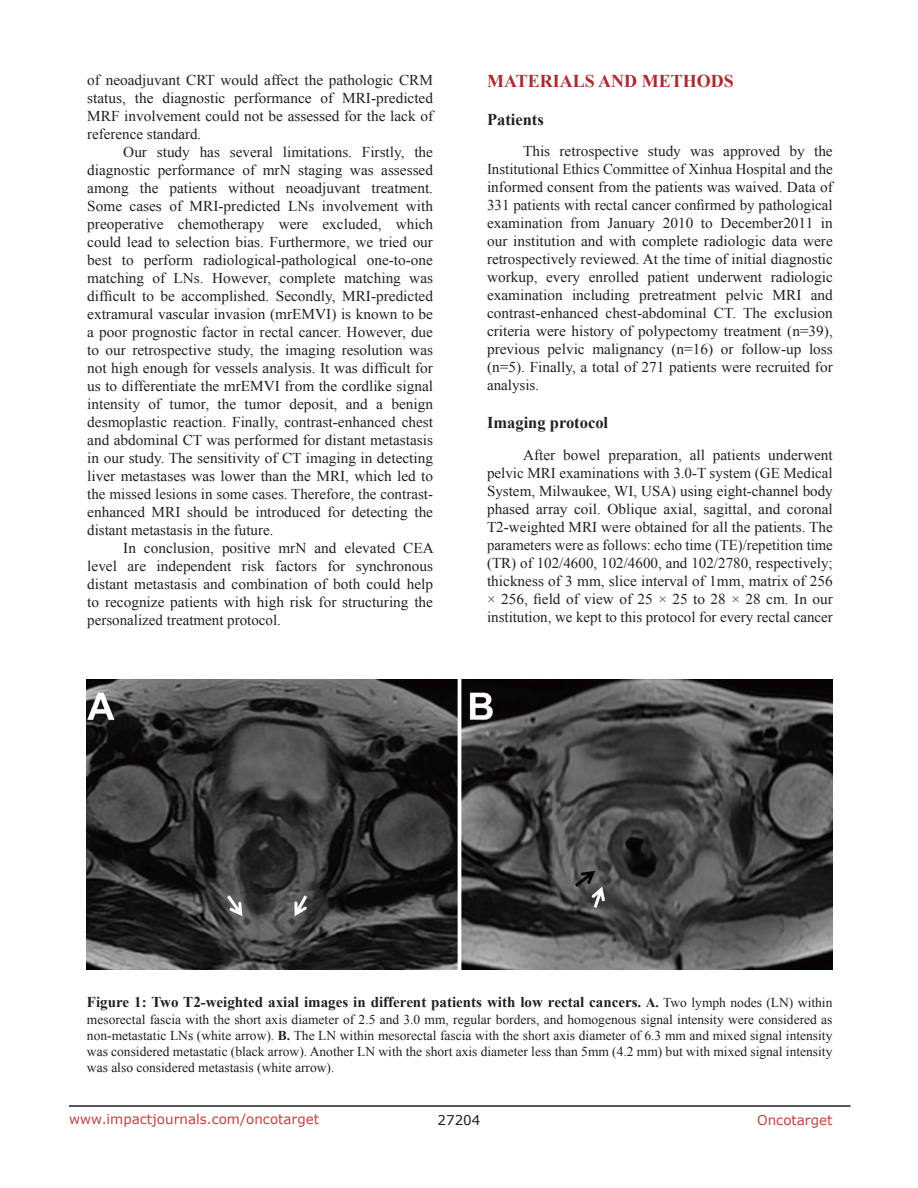
<style>
.page{position:relative;width:918px;height:1188px;background:#fff}
.page>*{position:absolute;margin:0;border:0;box-sizing:border-box;transform-origin:0 0}
.Heading{font:700 18px "Times New Roman";color:#ac2b31}
.SubHeading{font:700 16.5px "Times New Roman";color:#231f20}
.BodyText{font:15px/18px "Times New Roman";color:#231f20;text-align:justify}
.figuretext{font:700 15px "Times New Roman";color:#231f20}
.figuretext-2{font:13.5px/16.2px "Times New Roman";color:#231f20;text-align:justify}
.t1{font:13.5px "Verdana";color:#c24141}
.t2{font:13.5px "Verdana";color:#231f20}
.s1{font-size:13.5px}
.s2{font-weight:400;font-size:13.5px}
.s3{font-weight:700}
</style>
<div class="page">
<hr style="left:69px;top:1105px;width:781px;height:2px;background:#231f20">
<img style="left:87px;top:679px;width:745px;height:291px">
<p class="BodyText" style="left:87px;top:71px;width:347px">of neoadjuvant CRT would affect the pathologic CRM status, the diagnostic performance of MRI-predicted MRF involvement could not be assessed for the lack of reference standard.</p>
<p class="BodyText" style="left:87px;top:143px;width:347px;text-indent:36px">Our study has several limitations. Firstly, the diagnostic performance of mrN staging was assessed among the patients without neoadjuvant treatment.<br>Some cases of MRI-predicted LNs involvement with preoperative chemotherapy were excluded, which could lead to selection bias. Furthermore, we tried our best to perform radiological-pathological one-to-one matching of LNs. However, complete matching was difficult to be accomplished. Secondly, MRI-predicted extramural vascular invasion (mrEMVI) is known to be a poor prognostic factor in rectal cancer. However, due to our retrospective study, the imaging resolution was not high enough for vessels analysis. It was difficult for us to differentiate the mrEMVI from the cordlike signal intensity of tumor, the tumor deposit, and a benign desmoplastic reaction. Finally, contrast-enhanced chest and abdominal CT was performed for distant metastasis in our study. The sensitivity of CT imaging in detecting liver metastases was lower than the MRI, which led to the missed lesions in some cases. Therefore, the contrast&shy;enhanced MRI should be introduced for detecting the distant metastasis in the future.</p>
<p class="BodyText" style="left:87px;top:539px;width:348px;text-indent:36px">In conclusion, positive mrN and elevated CEA level are independent risk factors for synchronous distant metastasis and combination of both could help to recognize patients with high risk for structuring the personalized treatment protocol.</p>
<p class="Heading" style="left:487px;top:69px;width:248px">MATERIALS AND METHODS</p>
<p class="SubHeading" style="left:487px;top:108px;width:58px">Patients</p>
<p class="BodyText" style="left:487px;top:142px;width:347px;text-indent:36px">This retrospective study was approved by the Institutional Ethics Committee of Xinhua Hospital and the informed consent from the patients was waived. Data of 331 patients with rectal cancer confirmed by pathological examination from January 2010 to December2011 in our institution and with complete radiologic data were retrospectively reviewed. At the time of initial diagnostic workup, every enrolled patient underwent radiologic examination including pretreatment pelvic MRI and contrast-enhanced chest-abdominal CT. The exclusion criteria were history of polypectomy treatment (n=39), previous pelvic malignancy (n=16) or follow-up loss (n=5). Finally, a total of 271 patients were recruited for analysis.</p>
<p class="SubHeading" style="left:487px;top:411px;width:123px">Imaging protocol</p>
<p class="BodyText" style="left:487px;top:446px;width:347px;text-indent:36px">After bowel preparation, all patients underwent pelvic MRI examinations with 3.0-T system (GE Medical System, Milwaukee, WI, USA) using eight-channel body phased array coil. Oblique axial, sagittal, and coronal T2-weighted MRI were obtained for all the patients. The parameters were as follows: echo time (TE)/repetition time (TR) of 102/4600, 102/4600, and 102/2780, respectively; thickness of 3 mm, slice interval of 1mm, matrix of 256 × 256, field of view of 25 × 25 to 28 × 28 cm. In our institution, we kept to this protocol for every rectal cancer</p>
<p class="figuretext" style="left:87px;top:992px;width:747px">Figure 1: Two T2-weighted axial images in different patients with low rectal cancers. <span class="s1">A.</span> <span class="s2">Two lymph nodes (LN) within</span></p>
<p class="figuretext-2" style="left:87px;top:1011px;width:747px">mesorectal fascia with the short axis diameter of 2.5 and 3.0 mm, regular borders, and homogenous signal intensity were considered as non-metastatic LNs (white arrow). <span class="s3">B.</span> The LN within mesorectal fascia with the short axis diameter of 6.3 mm and mixed signal intensity was considered metastatic (black arrow). Another LN with the short axis diameter less than 5mm (4.2 mm) but with mixed signal intensity was also considered metastasis (white arrow).</p>
<p class="t1" style="left:69px;top:1110px;width:252px">www.impactjournals.com/oncotarget</p>
<p class="t2" style="left:438px;top:1111px;width:44px">27204</p>
<p class="t1" style="left:757px;top:1111px;width:77px">Oncotarget</p>
</div>
